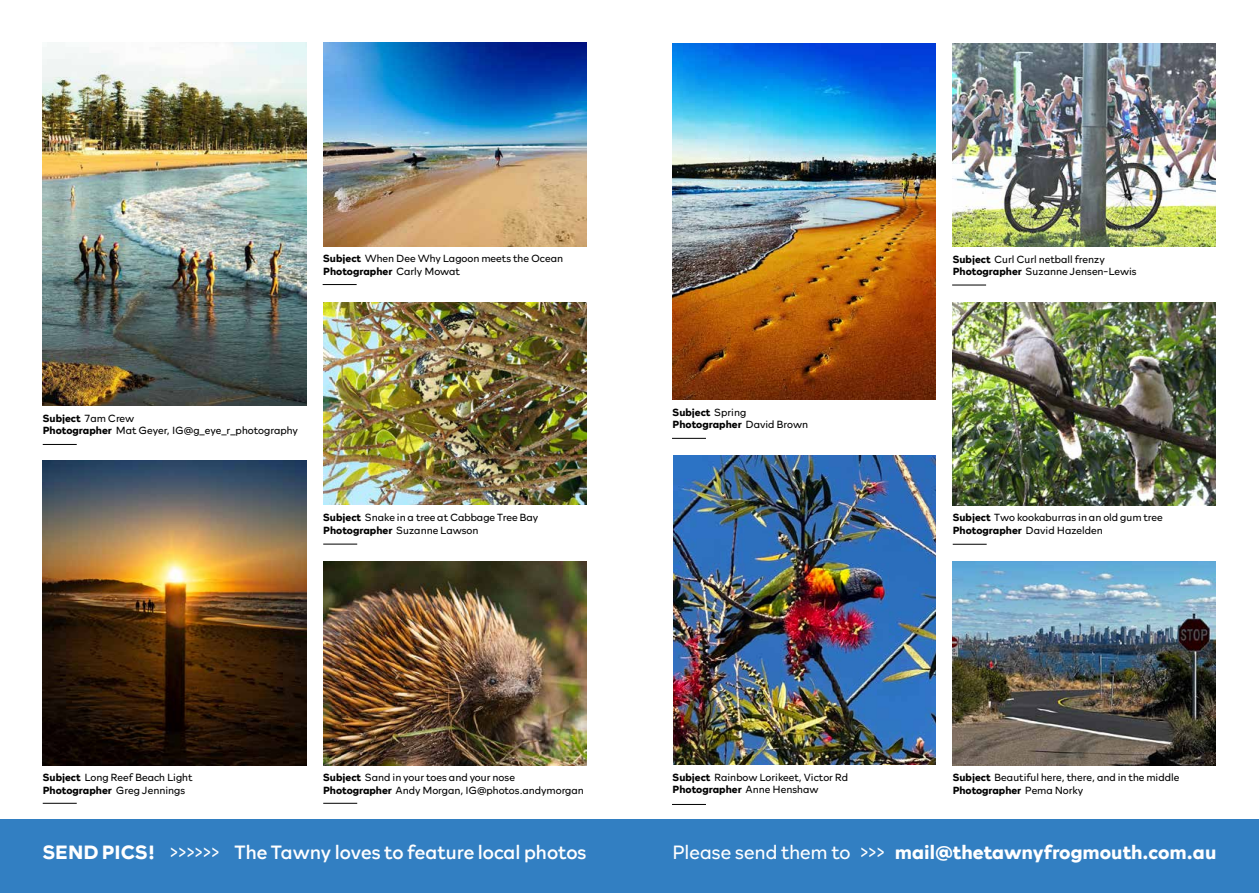
<style>
.page{position:relative;width:1259px;height:893px;background:#fff}
.page>*{position:absolute;margin:0;border:0;box-sizing:border-box;transform-origin:0 0}
.t1{font:700 19.5px "Rockford Sans";color:#fff}
.t2{font:19.5px "Rockford Sans";color:#fff}
.t3{font:300 19.5px "Rockford Sans";color:#fff}
.t4{font:300 10.5px/12.6px "Rockford Sans";color:#000}
.t5{font:700 10.5px/12.6px "Rockford Sans";color:#000}
.s1{font-weight:700}
.s2{font-weight:300}
</style>
<div class="page">
<div style="left:0;top:820px;width:629px;height:73px;background:#327fc2"></div>
<img style="left:43px;top:460px;width:263px;height:305px">
<img style="left:43px;top:43px;width:263px;height:363px">
<hr style="left:43px;top:803px;width:34px;height:1px;background:#000">
<hr style="left:43px;top:444px;width:34px;height:1px;background:#000">
<img style="left:323px;top:302px;width:264px;height:203px">
<img style="left:323px;top:43px;width:264px;height:203px">
<hr style="left:323px;top:544px;width:34px;height:1px;background:#000">
<hr style="left:323px;top:284px;width:34px;height:1px;background:#000">
<hr style="left:323px;top:803px;width:34px;height:1px;background:#000">
<img style="left:323px;top:561px;width:264px;height:204px">
<div style="left:609px;top:819px;width:650px;height:74px;background:#327fc2"></div>
<img style="left:672px;top:44px;width:263px;height:355px">
<hr style="left:672px;top:438px;width:34px;height:1px;background:#000">
<hr style="left:672px;top:804px;width:34px;height:1px;background:#000">
<img style="left:952px;top:303px;width:263px;height:202px">
<img style="left:952px;top:44px;width:263px;height:203px">
<img style="left:673px;top:455px;width:262px;height:309px">
<hr style="left:952px;top:544px;width:34px;height:1px;background:#000">
<hr style="left:952px;top:285px;width:34px;height:1px;background:#000">
<img style="left:952px;top:561px;width:263px;height:204px">
<p class="t4" style="left:323px;top:252px;width:241px"><span class="s1">Subject</span> When Dee Why Lagoon meets the Ocean<br><span class="s1">Photographer</span> Carly Mowat</p>
<p class="t4" style="left:43px;top:411px;width:257px"><span class="s1">Subject</span> 7am Crew<br><span class="s1">Photographer</span> Mat Geyer, IG@g_eye_r_photography</p>
<p class="t4" style="left:323px;top:510px;width:217px"><span class="s1">Subject</span> Snake in a tree at Cabbage Tree Bay<br><span class="s1">Photographer</span> Suzanne Lawson</p>
<p class="t5" style="left:672px;top:405px;width:137px">Subject <span class="s2">Spring<br></span>Photographer <span class="s2">David Brown</span></p>
<p class="t4" style="left:952px;top:252px;width:186px"><span class="s1">Subject</span> Curl Curl netball frenzy<br><span class="s1">Photographer</span> Suzanne Jensen-Lewis</p>
<p class="t4" style="left:952px;top:511px;width:212px"><span class="s1">Subject</span> Two kookaburras in an old gum tree<br><span class="s1">Photographer</span> David Hazelden</p>
<p class="t4" style="left:43px;top:771px;width:151px"><span class="s1">Subject</span> Long Reef Beach Light<br><span class="s1">Photographer</span> Greg Jennings</p>
<p class="t4" style="left:323px;top:771px;width:262px"><span class="s1">Subject</span> Sand in your toes and your nose<br><span class="s1">Photographer</span> Andy Morgan, IG@photos.andymorgan</p>
<p class="t4" style="left:672px;top:770px;width:177px"><span class="s1">Subject</span> Rainbow Lorikeet, Victor Rd<br><span class="s1">Photographer</span> Anne Henshaw</p>
<p class="t4" style="left:952px;top:771px;width:228px"><span class="s1">Subject</span> Beautiful here, there, and in the middle<br><span class="s1">Photographer</span> Pema Norky</p>
<h1 class="t1" style="left:43px;top:838px;width:114px">SEND PICS!</h1>
<h1 class="t2" style="left:234px;top:838px;width:354px">The Tawny loves to feature local photos</h1>
<h1 class="t3" style="left:170px;top:838px;width:51px">&gt;&gt;&gt;&gt;&gt;&gt;</h1>
<h1 class="t1" style="left:672px;top:837px;width:546px"><span class="s2">Please send them to &gt;&gt;&gt;</span> mail@thetawnyfrogmouth.com.au</h1>
</div>
